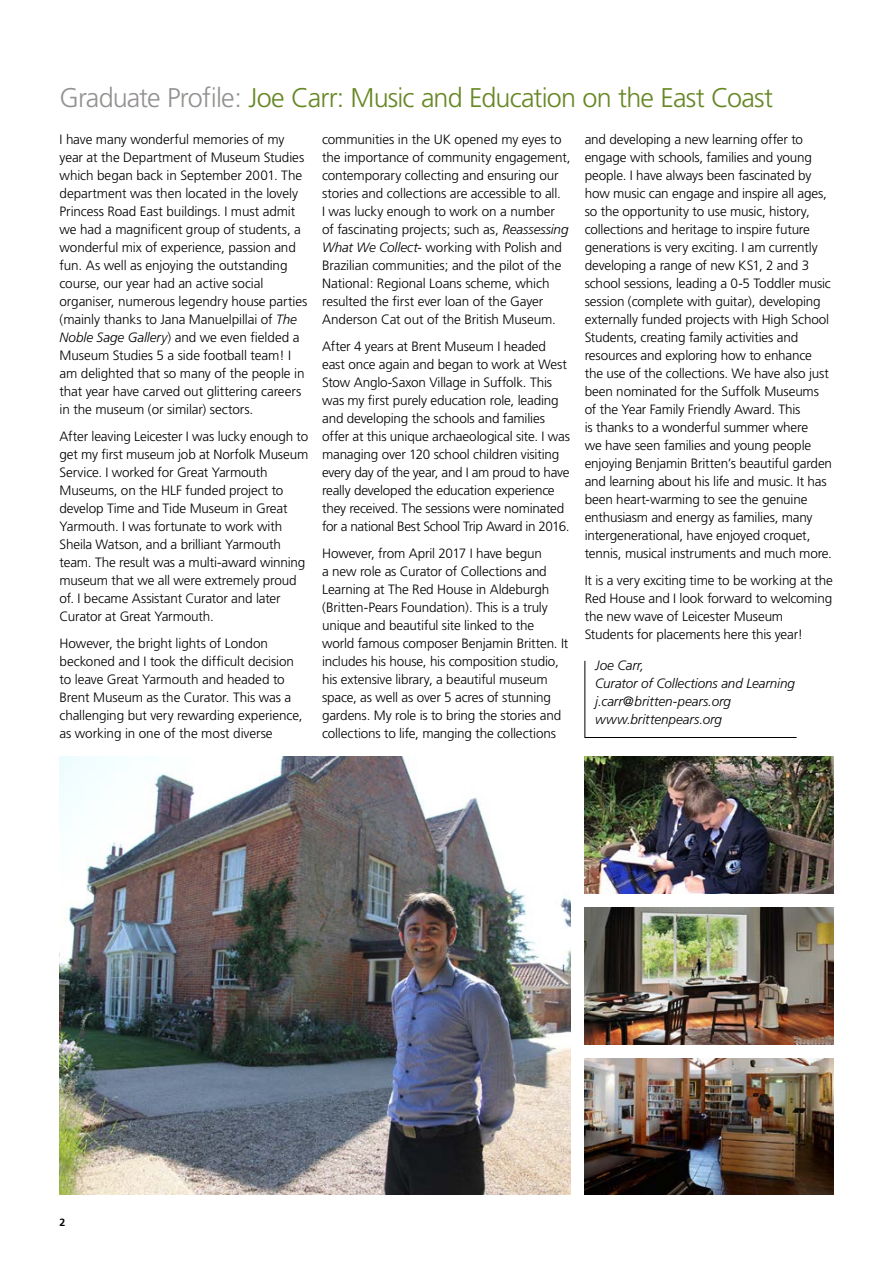
<style>
.page{position:relative;width:893px;height:1263px;background:#fff}
.page>*{position:absolute;margin:0;border:0;box-sizing:border-box;transform-origin:0 0}
.t1{font:300 27px "Frutiger";letter-spacing:-.03em;color:#668723}
.t2{font:300 13.5px/18px "Frutiger";letter-spacing:-.01em;color:#000}
.t3{font:italic 300 13.5px/18px "Frutiger";letter-spacing:-.005em;color:#000}
.t4{font:700 10.5px "Frutiger";color:#000}
.s1{color:#949290}
.s2{font-style:italic}
</style>
<div class="page">
<img style="left:60px;top:757px;width:511px;height:438px">
<img style="left:585px;top:757px;width:248px;height:136px">
<img style="left:585px;top:908px;width:248px;height:136px">
<img style="left:585px;top:1059px;width:248px;height:136px">
<svg style="left:584px;top:660px;width:213px;height:78px"></svg>
<h1 class="t1" style="left:60px;top:83px;width:715px"><span class="s1">Graduate Profile:</span> Joe Carr: Music and Education on the East Coast</h1>
<p class="t2" style="left:60px;top:131px;width:249px">I have many wonderful memories of my year at the Department of Museum Studies which began back in September 2001. The department was then located in the lovely Princess Road East buildings. I must admit we had a magnificent group of students, a wonderful mix of experience, passion and fun. As well as enjoying the outstanding course, our year had an active social organiser, numerous legendry house parties (mainly thanks to Jana Manuelpillai of <span class="s2">The Noble Sage Gallery</span>) and we even fielded a Museum Studies 5 a side football team! I am delighted that so many of the people in that year have carved out glittering careers in the museum (or similar) sectors.</p>
<p class="t2" style="left:60px;top:428px;width:250px">After leaving Leicester I was lucky enough to get my first museum job at Norfolk Museum Service. I worked for Great Yarmouth Museums, on the HLF funded project to develop Time and Tide Museum in Great Yarmouth. I was fortunate to work with Sheila Watson, and a brilliant Yarmouth team. The result was a multi-award winning museum that we all were extremely proud of. I became Assistant Curator and later Curator at Great Yarmouth.</p>
<p class="t2" style="left:60px;top:634px;width:244px">However, the bright lights of London beckoned and I took the difficult decision to leave Great Yarmouth and headed to Brent Museum as the Curator. This was a challenging but very rewarding experience, as working in one of the most diverse</p>
<p class="t2" style="left:322px;top:130px;width:250px">communities in the UK opened my eyes to the importance of community engagement, contemporary collecting and ensuring our stories and collections are accessible to all.<br>I was lucky enough to work on a number<br>of fascinating projects; such as, <span class="s2">Reassessing What We Collect</span>- working with Polish and Brazilian communities; and the pilot of the National: Regional Loans scheme, which resulted the first ever loan of the Gayer Anderson Cat out of the British Museum.</p>
<p class="t2" style="left:322px;top:337px;width:249px">After 4 years at Brent Museum I headed east once again and began to work at West Stow Anglo-Saxon Village in Suffolk. This was my first purely education role, leading and developing the schools and families offer at this unique archaeological site. I was managing over 120 school children visiting every day of the year, and I am proud to have really developed the education experience they received. The sessions were nominated for a national Best School Trip Award in 2016.</p>
<p class="t2" style="left:322px;top:544px;width:248px">However, from April 2017 I have begun<br>a new role as Curator of Collections and Learning at The Red House in Aldeburgh (Britten-Pears Foundation). This is a truly unique and beautiful site linked to the world famous composer Benjamin Britten. It includes his house, his composition studio, his extensive library, a beautiful museum space, as well as over 5 acres of stunning gardens. My role is to bring the stories and collections to life, manging the collections</p>
<p class="t2" style="left:585px;top:130px;width:249px">and developing a new learning offer to engage with schools, families and young people. I have always been fascinated by how music can engage and inspire all ages, so the opportunity to use music, history, collections and heritage to inspire future generations is very exciting. I am currently developing a range of new KS1, 2 and 3 school sessions, leading a 0-5 Toddler music session (complete with guitar), developing externally funded projects with High School Students, creating family activities and resources and exploring how to enhance the use of the collections. We have also just been nominated for the Suffolk Museums of the Year Family Friendly Award. This<br>is thanks to a wonderful summer where<br>we have seen families and young people enjoying Benjamin Britten’s beautiful garden and learning about his life and music. It has been heart-warming to see the genuine enthusiasm and energy as families, many intergenerational, have enjoyed croquet, tennis, musical instruments and much more.</p>
<p class="t2" style="left:585px;top:571px;width:250px">It is a very exciting time to be working at the Red House and I look forward to welcoming the new wave of Leicester Museum Students for placements here this year!</p>
<p class="t3" style="left:595px;top:656px;width:201px">Joe Carr,<br>Curator of Collections and Learning j.carr@britten-pears.org www.brittenpears.org</p>
<p class="t4" style="left:60px;top:1216px;width:7px">2</p>
</div>
